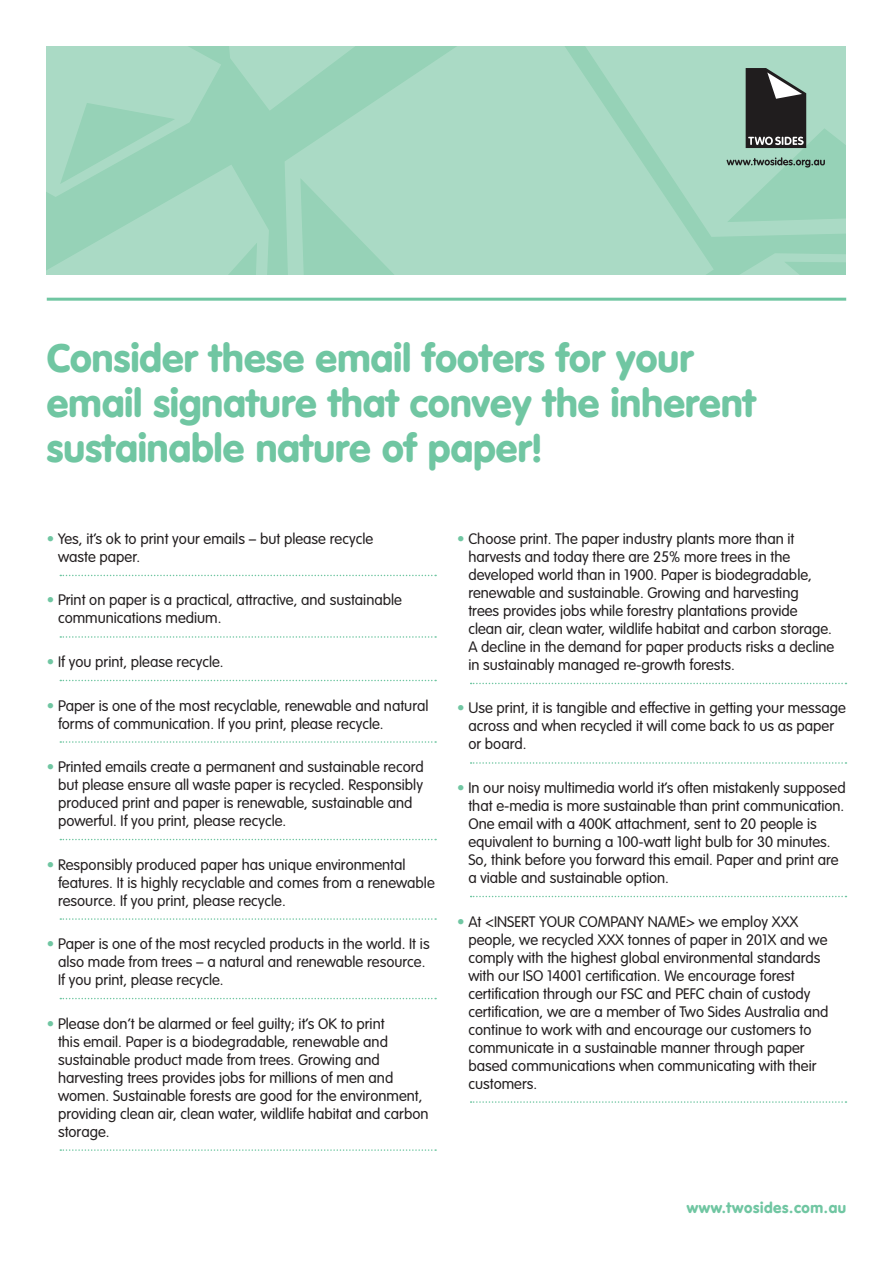
<style>
.page{position:relative;width:893px;height:1263px;background:#fff}
.page>*{position:absolute;margin:0;border:0;box-sizing:border-box;transform-origin:0 0}
.FF_Body_List{font:900 39px/45px "VAG Rounded";letter-spacing:.005em;color:#70c6a2}
.FF_Body_List-2{font:300 15px/18px "VAG Rounded";color:#231f20}
.SourceWebsite{font:900 15px "VAG Rounded";letter-spacing:.04em;color:#70c6a2}
.s1{color:#70c6a2}
</style>
<div class="page">
<svg style="left:727px;top:253px;width:119px;height:22px;background:#9fd5bd"></svg>
<div style="left:476px;top:47px;width:238px;height:228px;background:#aadac5"></div>
<svg style="left:47px;top:47px;width:429px;height:228px;background:#a2d6bf"></svg>
<svg style="left:557px;top:47px;width:289px;height:190px;background:#a5d8c1"></svg>
<svg style="left:60px;top:575px;width:376px;height:1px"></svg>
<svg style="left:60px;top:636px;width:376px;height:2px"></svg>
<svg style="left:60px;top:680px;width:376px;height:1px"></svg>
<svg style="left:60px;top:741px;width:376px;height:2px"></svg>
<svg style="left:60px;top:839px;width:376px;height:1px"></svg>
<svg style="left:60px;top:918px;width:376px;height:2px"></svg>
<svg style="left:60px;top:998px;width:376px;height:1px"></svg>
<svg style="left:60px;top:1149px;width:376px;height:2px"></svg>
<svg style="left:471px;top:683px;width:375px;height:1px"></svg>
<svg style="left:471px;top:762px;width:375px;height:2px"></svg>
<svg style="left:471px;top:896px;width:375px;height:1px"></svg>
<svg style="left:471px;top:1101px;width:375px;height:2px"></svg>
<svg style="left:746px;top:68px;width:60px;height:80px;background:#4a4c4b"></svg>
<svg style="left:727px;top:157px;width:98px;height:11px"></svg>
<hr style="left:47px;top:298px;width:799px;height:3px;background:#70c6a2">
<p class="FF_Body_List" style="left:47px;top:335px;width:711px">Consider these email footers for your email signature that convey the inherent sustainable nature of paper!</p>
<p class="FF_Body_List-2" style="left:58px;top:530px;width:317px;text-indent:-11px"><span class="s1">•</span> Yes, it’s ok to print your emails – but please recycle waste paper.</p>
<p class="FF_Body_List-2" style="left:58px;top:591px;width:345px;text-indent:-11px"><span class="s1">•</span> Print on paper is a practical, attractive, and sustainable communications medium.</p>
<p class="FF_Body_List-2" style="left:47px;top:653px;width:178px"><span class="s1">•</span> If you print, please recycle.</p>
<p class="FF_Body_List-2" style="left:58px;top:696px;width:372px;text-indent:-11px"><span class="s1">•</span> Paper is one of the most recyclable, renewable and natural forms of communication. If you print, please recycle.</p>
<p class="FF_Body_List-2" style="left:58px;top:758px;width:367px;text-indent:-11px"><span class="s1">•</span> Printed emails create a permanent and sustainable record but please ensure all waste paper is recycled. Responsibly produced print and paper is renewable, sustainable and powerful. If you print, please recycle.</p>
<p class="FF_Body_List-2" style="left:58px;top:855px;width:378px;text-indent:-11px"><span class="s1">•</span> Responsibly produced paper has unique environmental features. It is highly recyclable and comes from a renewable resource. If you print, please recycle.</p>
<p class="FF_Body_List-2" style="left:58px;top:935px;width:373px;text-indent:-11px"><span class="s1">•</span> Paper is one of the most recycled products in the world. It is also made from trees – a natural and renewable resource.<br>If you print, please recycle.</p>
<p class="FF_Body_List-2" style="left:58px;top:1014px;width:372px;text-indent:-11px"><span class="s1">•</span> Please don’t be alarmed or feel guilty; it’s OK to print<br>this email. Paper is a biodegradable, renewable and sustainable product made from trees. Growing and harvesting trees provides jobs for millions of men and women. Sustainable forests are good for the environment, providing clean air, clean water, wildlife habitat and carbon storage.</p>
<p class="FF_Body_List-2" style="left:468px;top:530px;width:367px;text-indent:-11px"><span class="s1">•</span> Choose print. The paper industry plants more than it harvests and today there are 25% more trees in the developed world than in 1900. Paper is biodegradable, renewable and sustainable. Growing and harvesting<br>trees provides jobs while forestry plantations provide clean air, clean water, wildlife habitat and carbon storage.<br>A decline in the demand for paper products risks a decline in sustainably managed re-growth forests.</p>
<p class="FF_Body_List-2" style="left:468px;top:699px;width:379px;text-indent:-11px"><span class="s1">•</span> Use print, it is tangible and effective in getting your message across and when recycled it will come back to us as paper or board.</p>
<p class="FF_Body_List-2" style="left:468px;top:779px;width:379px;text-indent:-11px"><span class="s1">•</span> In our noisy multimedia world it’s often mistakenly supposed that e-media is more sustainable than print communication.<br>One email with a 400K attachment, sent to 20 people is equivalent to burning a 100-watt light bulb for 30 minutes.<br>So, think before you forward this email. Paper and print are a viable and sustainable option.</p>
<p class="FF_Body_List-2" style="left:468px;top:912px;width:362px;text-indent:-11px"><span class="s1">•</span> At &lt;INSERT YOUR COMPANY NAME&gt; we employ XXX people, we recycled XXX tonnes of paper in 201X and we comply with the highest global environmental standards with our ISO 14001 certification. We encourage forest certification through our FSC and PEFC chain of custody certification, we are a member of Two Sides Australia and continue to work with and encourage our customers to communicate in a sustainable manner through paper based communications when communicating with their customers.</p>
<p class="SourceWebsite" style="left:687px;top:1198px;width:161px">www.twosides.com.au</p>
</div>
